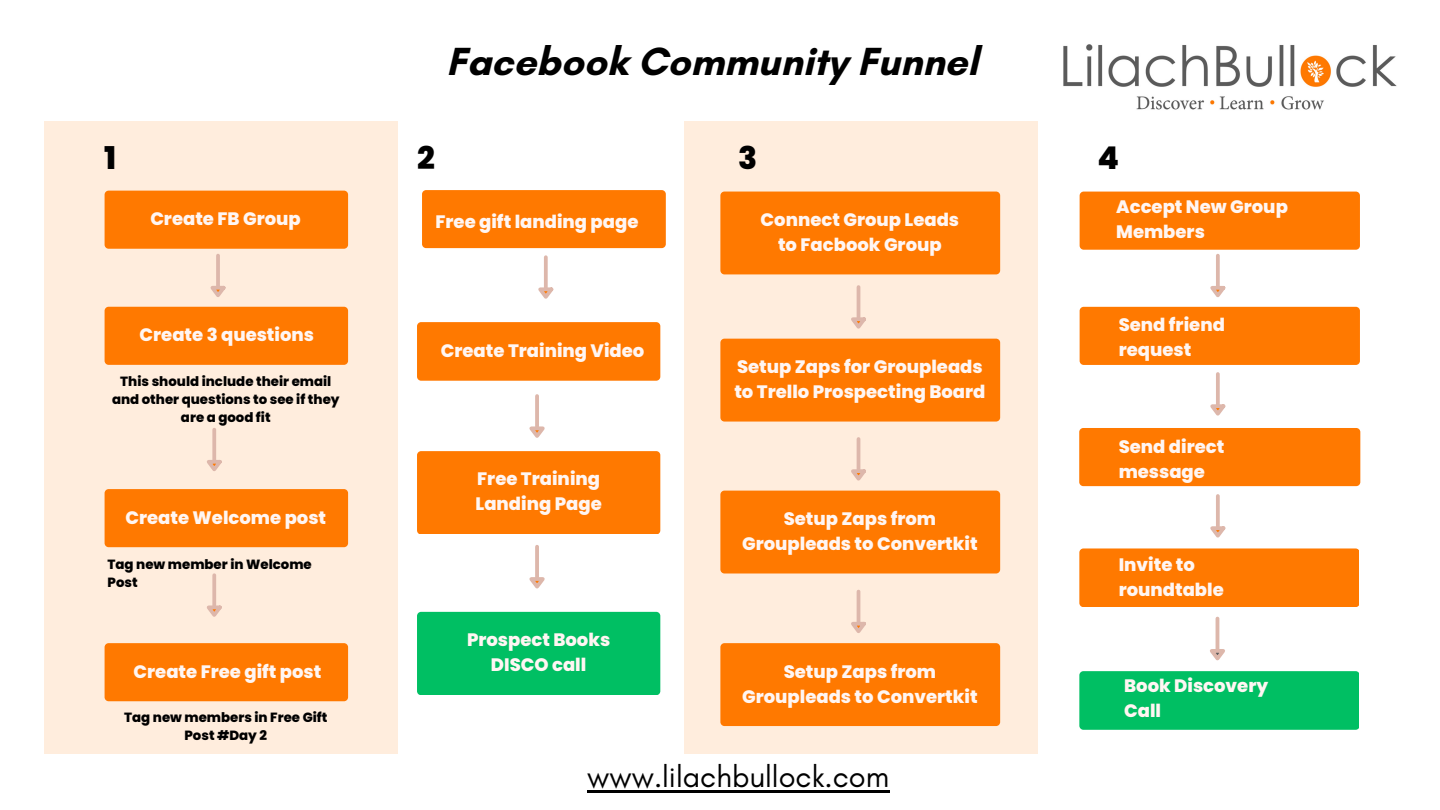
<style>
.page{position:relative;width:1440px;height:810px;background:#fff}
.page>*{position:absolute;margin:0;border:0;box-sizing:border-box;transform-origin:0 0}
.t1{font:700 40px "Glacial Indifference";color:#000}
.t2{font:800 31.3px "Poppins";color:#000}
.t3{font:30.8px "Glacial Indifference";color:#000}
.t4{font:800 18px/24.8px "Poppins";color:#fff6f3}
.t5{font:800 13.3px/18px "Poppins";color:#000;text-align:center}
</style>
<div class="page">
<div style="left:44px;top:121px;width:353px;height:633px;background:#ffeddd"></div>
<svg style="left:212px;top:430px;width:4px;height:27px"></svg>
<svg style="left:207px;top:457px;width:15px;height:14px"></svg>
<hr style="left:216px;top:256px;width:4px;height:30px;background:#ddb7ab">
<svg style="left:210px;top:285px;width:16px;height:12px"></svg>
<svg style="left:212px;top:575px;width:4px;height:27px"></svg>
<svg style="left:207px;top:602px;width:15px;height:15px"></svg>
<div style="left:105px;top:191px;width:243px;height:58px;background:#ff7900;border-radius:4px"></div>
<div style="left:105px;top:307px;width:243px;height:58px;background:#ff7900;border-radius:4px"></div>
<div style="left:105px;top:489px;width:243px;height:58px;background:#ff7900;border-radius:4px"></div>
<div style="left:105px;top:643px;width:243px;height:58px;background:#ff7900;border-radius:4px"></div>
<div style="left:417px;top:451px;width:243px;height:83px;background:#ff7900;border-radius:4px"></div>
<div style="left:417px;top:612px;width:243px;height:83px;background:#00bf63;border-radius:4px"></div>
<div style="left:417px;top:322px;width:243px;height:59px;background:#ff7900;border-radius:4px"></div>
<svg style="left:544px;top:257px;width:4px;height:27px"></svg>
<svg style="left:538px;top:284px;width:16px;height:15px"></svg>
<div style="left:422px;top:190px;width:244px;height:58px;background:#ff7900;border-radius:4px"></div>
<hr style="left:535px;top:396px;width:4px;height:30px;background:#ddb7ab">
<svg style="left:529px;top:423px;width:16px;height:15px"></svg>
<hr style="left:535px;top:547px;width:4px;height:30px;background:#ddb7ab">
<svg style="left:529px;top:574px;width:16px;height:15px"></svg>
<div style="left:684px;top:121px;width:353px;height:633px;background:#ffeddd"></div>
<hr style="left:857px;top:287px;width:3px;height:30px;background:#ddb7ab">
<svg style="left:851px;top:314px;width:15px;height:15px"></svg>
<hr style="left:857px;top:439px;width:3px;height:30px;background:#ddb7ab">
<svg style="left:851px;top:466px;width:15px;height:15px"></svg>
<hr style="left:857px;top:592px;width:3px;height:30px;background:#ddb7ab">
<svg style="left:851px;top:618px;width:15px;height:15px"></svg>
<div style="left:720px;top:192px;width:280px;height:82px;background:#ff7900;border-radius:4px"></div>
<div style="left:720px;top:339px;width:280px;height:83px;background:#ff7900;border-radius:4px"></div>
<div style="left:720px;top:491px;width:280px;height:83px;background:#ff7900;border-radius:4px"></div>
<div style="left:720px;top:643px;width:280px;height:83px;background:#ff7900;border-radius:4px"></div>
<div style="left:1079px;top:548px;width:280px;height:59px;background:#ff7900"></div>
<div style="left:1079px;top:671px;width:280px;height:59px;background:#00bf63"></div>
<svg style="left:1216px;top:256px;width:4px;height:27px"></svg>
<svg style="left:1210px;top:283px;width:16px;height:14px"></svg>
<svg style="left:1216px;top:374px;width:4px;height:27px"></svg>
<svg style="left:1210px;top:401px;width:16px;height:15px"></svg>
<div style="left:1080px;top:192px;width:280px;height:58px;background:#ff7900;border-radius:4px"></div>
<div style="left:1080px;top:307px;width:280px;height:58px;background:#ff7900;border-radius:4px"></div>
<svg style="left:1216px;top:496px;width:4px;height:27px"></svg>
<svg style="left:1210px;top:523px;width:16px;height:15px"></svg>
<div style="left:1079px;top:428px;width:281px;height:58px;background:#ff7900;border-radius:4px"></div>
<hr style="left:1216px;top:619px;width:3px;height:30px;background:#ddb7ab">
<svg style="left:1210px;top:646px;width:15px;height:15px"></svg>
<img style="left:1063px;top:44px;width:334px;height:66px">
<hr style="left:587px;top:790px;width:302px;height:3px;background:#000">
<h1 class="t1" style="left:447px;top:37px;width:533px">Facebook Community Funnel</h1>
<h2 class="t2" style="left:104px;top:136px;width:14px">1</h2>
<h2 class="t2" style="left:417px;top:136px;width:19px">2</h2>
<h2 class="t2" style="left:738px;top:136px;width:21px">3</h2>
<h2 class="t2" style="left:1097px;top:136px;width:23px">4</h2>
<p class="t4" style="left:150px;top:206px;width:152px">Create FB Group</p>
<p class="t4" style="left:140px;top:323px;width:176px">Create 3 questions</p>
<p class="t5" style="left:112px;top:373px;width:229px">This should include their email and other questions to see if they are a good fit</p>
<p class="t4" style="left:125px;top:505px;width:202px">Create Welcome post</p>
<p class="t5" style="left:108px;top:555px;width:206px;text-align:left">Tag new member in Welcome<br>Post</p>
<p class="t4" style="left:134px;top:659px;width:189px">Create Free gift post</p>
<p class="t5" style="left:124px;top:708px;width:205px">Tag new members in Free Gift<br>Post #Day 2</p>
<p class="t4" style="left:435px;top:209px;width:205px">Free gift landing page</p>
<p class="t4" style="left:441px;top:338px;width:205px">Create Training Video</p>
<p class="t4" style="left:476px;top:467px;width:128px">Free Training<br>Landing Page</p>
<p class="t4" style="left:467px;top:627px;width:145px;text-align:center">Prospect Books<br>DISCO call</p>
<p class="t4" style="left:761px;top:208px;width:200px;text-align:center">Connect Group Leads to Facbook Group</p>
<p class="t4" style="left:734px;top:355px;width:253px">Setup Zaps for Groupleads to Trello Prospecting Board</p>
<p class="t4" style="left:742px;top:507px;width:237px;text-align:center">Setup Zaps from<br>Groupleads to Convertkit</p>
<p class="t4" style="left:742px;top:659px;width:237px;text-align:center">Setup Zaps from<br>Groupleads to Convertkit</p>
<h3 class="t3" style="left:587px;top:758px;width:304px">www.lilachbullock.com</h3>
<p class="t4" style="left:1116px;top:195px;width:173px">Accept New Group<br>Members</p>
<p class="t4" style="left:1119px;top:313px;width:108px">Send friend request</p>
<p class="t4" style="left:1119px;top:434px;width:107px">Send direct message</p>
<p class="t4" style="left:1119px;top:552px;width:107px">Invite to roundtable</p>
<p class="t4" style="left:1124px;top:674px;width:146px">Book Discovery<br>Call</p>
</div>
